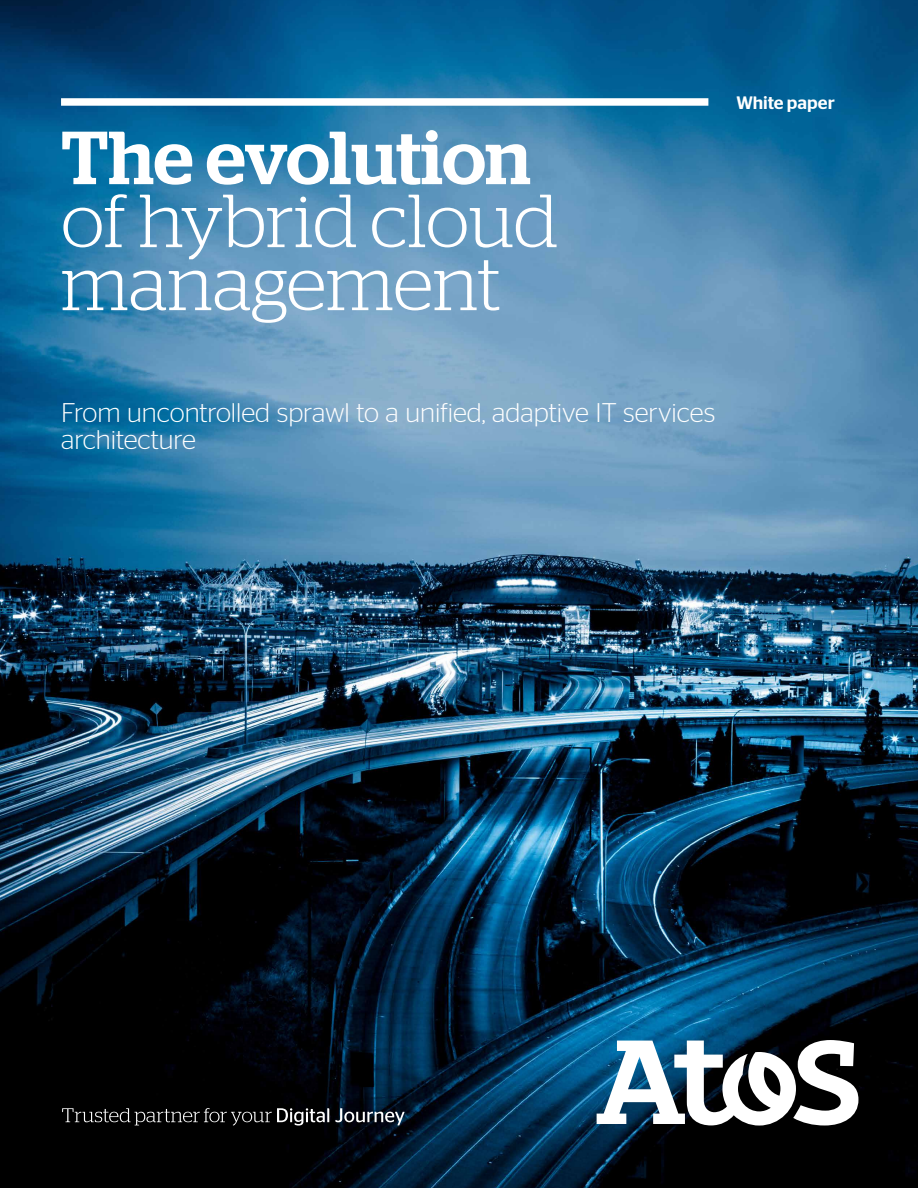
<style>
.page{position:relative;width:918px;height:1188px;background:#fff}
.page>*{position:absolute;margin:0;border:0;box-sizing:border-box;transform-origin:0 0}
.t1{font:300 75px/63px "Stag";letter-spacing:-.005em;color:#fff}
.t2{font:500 75px "Stag";letter-spacing:-.005em;color:#fff}
.t3{font:300 27px/27px "Stag Sans";color:#fff}
.t4{font:500 18px "Stag Sans";color:#fff}
</style>
<div class="page">
<img style="left:0;top:0;width:918px;height:1188px">
<svg style="left:597px;top:1040px;width:261px;height:86px"></svg>
<div style="left:61px;top:98px;width:647px;height:8px;background:#fff"></div>
<svg style="left:62px;top:1108px;width:342px;height:18px;background:#313234"></svg>
<h1 class="t2" style="left:61px;top:114px;width:471px">The evolution</h1>
<h1 class="t1" style="left:61px;top:188px;width:499px">of hybrid cloud management</h1>
<p class="t4" style="left:736px;top:93px;width:100px">White paper</p>
<p class="t3" style="left:61px;top:399px;width:656px">From uncontrolled sprawl to a unified, adaptive IT services architecture</p>
</div>
